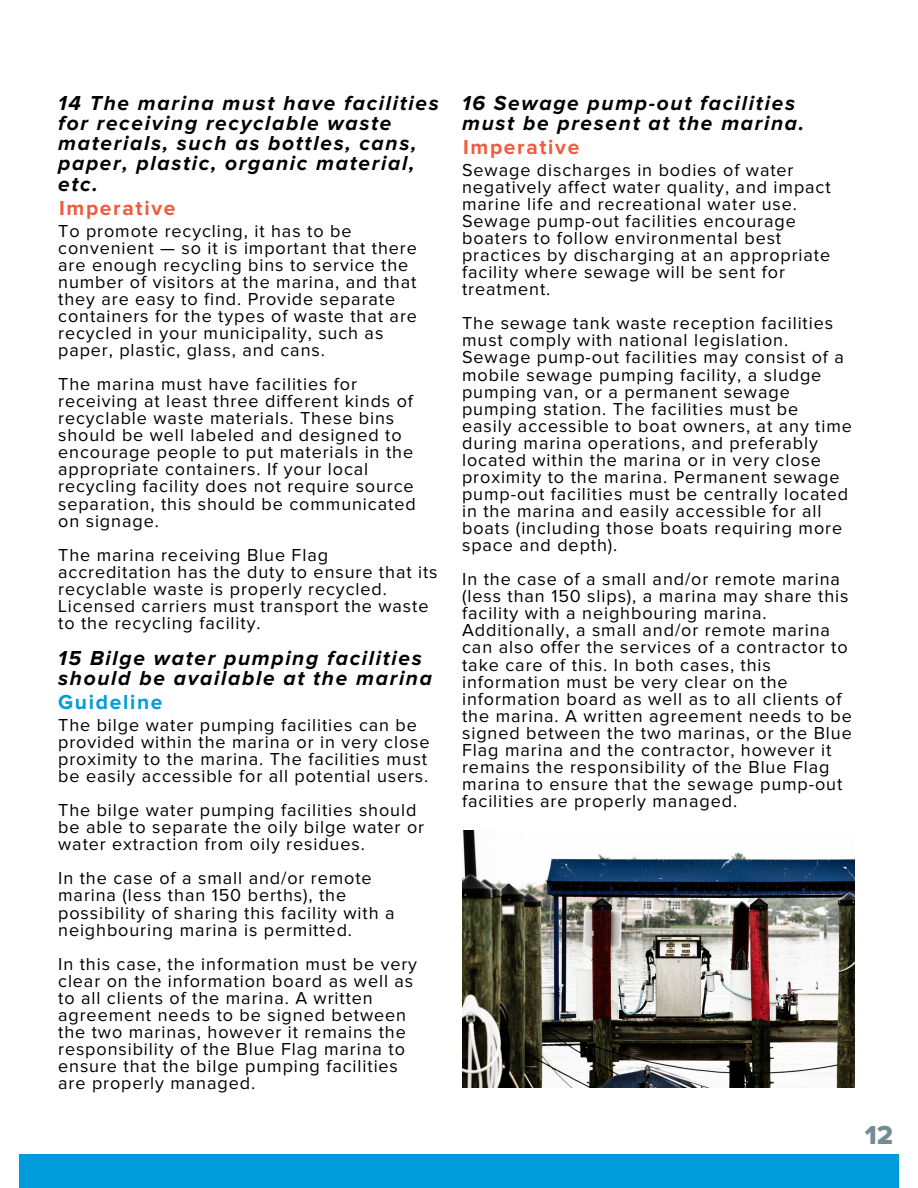
<style>
.page{position:relative;width:918px;height:1188px;background:#fff}
.page>*{position:absolute;margin:0;border:0;box-sizing:border-box;transform-origin:0 0}
.t1{font:27px "Proxima Nova Extrabld";color:#748a96}
.t2{font:italic 700 21px/20.2px "Proxima Nova";letter-spacing:.08em;color:#000}
.t3{font:700 21px "Proxima Nova";letter-spacing:.08em;color:#f15b40}
.t4{font:700 21px "Proxima Nova";letter-spacing:.08em;color:#009cdc}
.t5{font:18px/17.1px "Proxima Nova";letter-spacing:.05em;color:#000}
</style>
<div class="page">
<div style="left:19px;top:1154px;width:880px;height:34px;background:#009cdc"></div>
<img style="left:462px;top:831px;width:393px;height:257px">
<p class="t2" style="left:58px;top:93px;width:382px">14 The marina must have facilities for receiving recyclable waste materials, such as bottles, cans, paper, plastic, organic material, etc.</p>
<p class="t3" style="left:59px;top:199px;width:118px">Imperative</p>
<p class="t5" style="left:58px;top:223px;width:360px">To promote recycling, it has to be convenient — so it is important that there are enough recycling bins to service the number of visitors at the marina, and that they are easy to find. Provide separate containers for the types of waste that are recycled in your municipality, such as paper, plastic, glass, and cans.</p>
<p class="t5" style="left:58px;top:376px;width:359px">The marina must have facilities for receiving at least three different kinds of recyclable waste materials. These bins should be well labeled and designed to encourage people to put materials in the appropriate containers. If your local recycling facility does not require source separation, this should be communicated on signage.</p>
<p class="t5" style="left:58px;top:547px;width:381px">The marina receiving Blue Flag accreditation has the duty to ensure that its recyclable waste is properly recycled.<br>Licensed carriers must transport the waste to the recycling facility.</p>
<p class="t2" style="left:58px;top:648px;width:375px">15 Bilge water pumping facilities should be available at the marina</p>
<p class="t4" style="left:58px;top:693px;width:106px">Guideline</p>
<p class="t5" style="left:58px;top:717px;width:373px">The bilge water pumping facilities can be provided within the marina or in very close proximity to the marina. The facilities must be easily accessible for all potential users.</p>
<p class="t5" style="left:58px;top:802px;width:367px">The bilge water pumping facilities should be able to separate the oily bilge water or water extraction from oily residues.</p>
<p class="t5" style="left:58px;top:871px;width:338px">In the case of a small and/or remote marina (less than 150 berths), the possibility of sharing this facility with a neighbouring marina is permitted.</p>
<p class="t5" style="left:58px;top:956px;width:360px">In this case, the information must be very clear on the information board as well as to all clients of the marina. A written agreement needs to be signed between the two marinas, however it remains the responsibility of the Blue Flag marina to ensure that the bilge pumping facilities are properly managed.</p>
<p class="t2" style="left:462px;top:93px;width:344px">16 Sewage pump-out facilities must be present at the marina.</p>
<p class="t3" style="left:463px;top:138px;width:118px">Imperative</p>
<p class="t5" style="left:462px;top:162px;width:370px">Sewage discharges in bodies of water negatively affect water quality, and impact marine life and recreational water use.<br>Sewage pump-out facilities encourage boaters to follow environmental best practices by discharging at an appropriate facility where sewage will be sent for treatment.</p>
<p class="t5" style="left:462px;top:316px;width:391px">The sewage tank waste reception facilities must comply with national legislation.<br>Sewage pump-out facilities may consist of a mobile sewage pumping facility, a sludge pumping van, or a permanent sewage pumping station. The facilities must be easily accessible to boat owners, at any time during marina operations, and preferably located within the marina or in very close proximity to the marina. Permanent sewage pump-out facilities must be centrally located in the marina and easily accessible for all boats (including those boats requiring more space and depth).</p>
<p class="t5" style="left:462px;top:571px;width:391px">In the case of a small and/or remote marina (less than 150 slips), a marina may share this facility with a neighbouring marina.<br>Additionally, a small and/or remote marina can also offer the services of a contractor to take care of this. In both cases, this information must be very clear on the information board as well as to all clients of the marina. A written agreement needs to be signed between the two marinas, or the Blue Flag marina and the contractor, however it remains the responsibility of the Blue Flag marina to ensure that the sewage pump-out facilities are properly managed.</p>
<h1 class="t1" style="left:865px;top:1123px;width:30px">12</h1>
</div>
